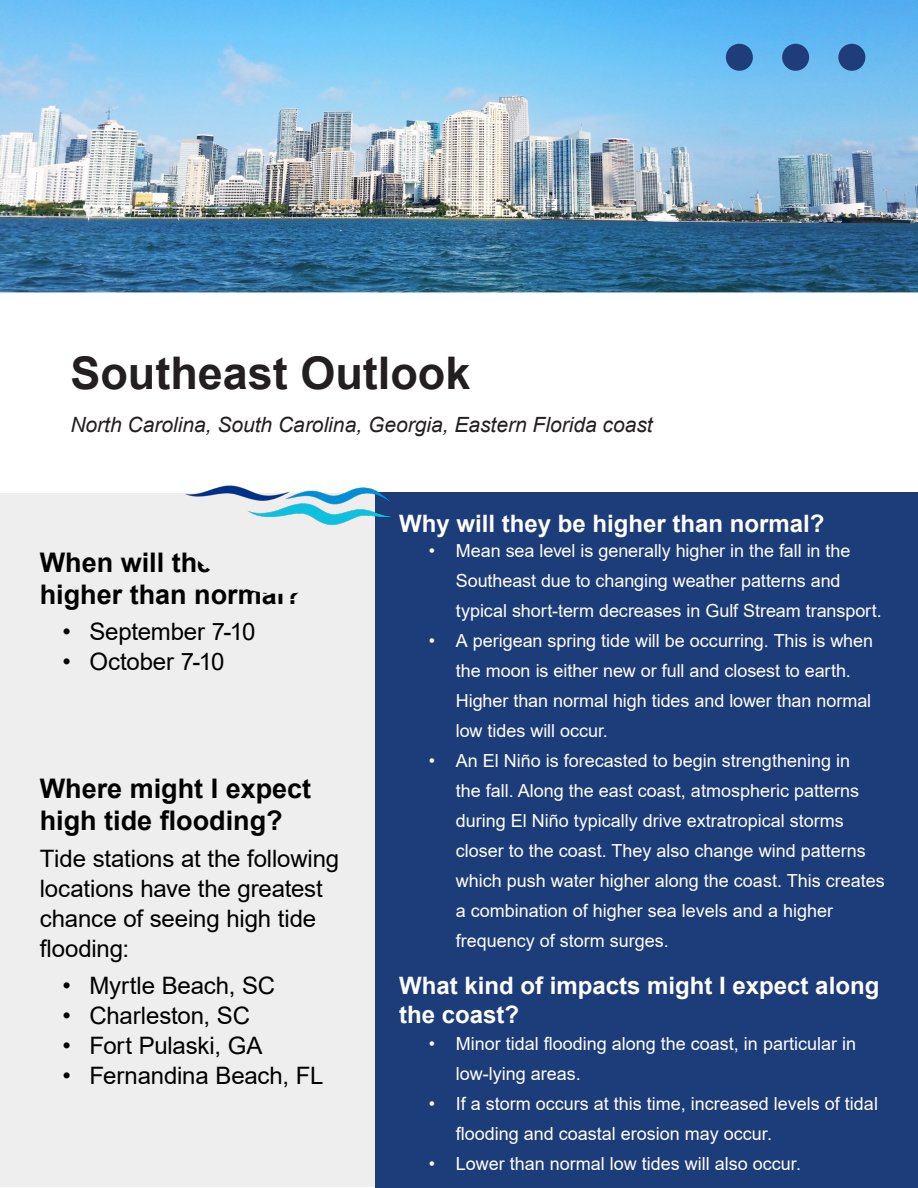
<style>
.page{position:relative;width:918px;height:1188px;background:#fff}
.page>*{position:absolute;margin:0;border:0;box-sizing:border-box;transform-origin:0 0}
.t1{font:700 45px "Arial";color:#231f20}
.t2{font:700 27px/32.4px "Arial";color:#000}
.t3{font:24px/30px "Arial";letter-spacing:-.005em;color:#000}
.t4{font:700 24px/28.8px "Arial";color:#fff}
.t5{font:italic 21px "Arial";color:#231f20}
.t6{font:18px/30px "Arial";color:#fff}
</style>
<div class="page">
<img style="left:0;top:0;width:918px;height:293px">
<div style="left:0;top:493px;width:375px;height:694px;background:#eeeeef"></div>
<div style="left:375px;top:493px;width:543px;height:695px;background:#1d3c7a"></div>
<img style="left:185px;top:485px;width:206px;height:78px">
<div style="left:726px;top:44px;width:27px;height:27px;background:#1f3d7b;border-radius:50%"></div>
<div style="left:838px;top:44px;width:27px;height:27px;background:#1f3d7b;border-radius:50%"></div>
<div style="left:782px;top:44px;width:27px;height:27px;background:#1f3d7b;border-radius:50%"></div>
<div style="left:191px;top:506px;width:74px;height:68px;background:#eeeeef;border-radius:50%"></div>
<div style="left:210px;top:517px;width:142px;height:77px;background:#eeeeef;border-radius:50%"></div>
<p class="t1" style="left:70px;top:341px;width:402px">Southeast Outlook</p>
<p class="t5" style="left:70px;top:411px;width:584px">North Carolina, South Carolina, Georgia, Eastern Florida coast</p>
<p class="t2" style="left:40px;top:546px;width:284px">When will the tides be higher than normal?</p>
<p class="t3" style="left:62px;top:616px;width:195px">• September 7-10</p>
<p class="t3" style="left:62px;top:646px;width:164px">• October 7-10</p>
<p class="t2" style="left:40px;top:773px;width:273px">Where might I expect high tide flooding?</p>
<p class="t3" style="left:40px;top:843px;width:301px">Tide stations at the following locations have the greatest chance of seeing high tide flooding:</p>
<p class="t3" style="left:62px;top:970px;width:214px">• Myrtle Beach, SC</p>
<p class="t3" style="left:62px;top:1000px;width:189px">• Charleston, SC</p>
<p class="t3" style="left:62px;top:1030px;width:202px">• Fort Pulaski, GA</p>
<p class="t3" style="left:62px;top:1060px;width:263px">• Fernandina Beach, FL</p>
<p class="t4" style="left:399px;top:509px;width:427px">Why will they be higher than normal?</p>
<p class="t6" style="left:456px;top:535px;width:428px;text-indent:-27px">• Mean sea level is generally higher in the fall in the<br>Southeast due to changing weather patterns and typical short-term decreases in Gulf Stream transport.</p>
<p class="t6" style="left:456px;top:625px;width:419px;text-indent:-27px">• A perigean spring tide will be occurring. This is when the moon is either new or full and closest to earth.<br>Higher than normal high tides and lower than normal low tides will occur.</p>
<p class="t6" style="left:456px;top:745px;width:430px;text-indent:-27px">• An El Niño is forecasted to begin strengthening in<br>the fall. Along the east coast, atmospheric patterns during El Niño typically drive extratropical storms closer to the coast. They also change wind patterns which push water higher along the coast. This creates a combination of higher sea levels and a higher frequency of storm surges.</p>
<p class="t4" style="left:399px;top:972px;width:482px">What kind of impacts might I expect along the coast?</p>
<p class="t6" style="left:456px;top:1029px;width:402px;text-indent:-27px">• Minor tidal flooding along the coast, in particular in low-lying areas.</p>
<p class="t6" style="left:456px;top:1089px;width:424px;text-indent:-27px">• If a storm occurs at this time, increased levels of tidal flooding and coastal erosion may occur.</p>
<p class="t6" style="left:429px;top:1149px;width:374px">• Lower than normal low tides will also occur.</p>
</div>
